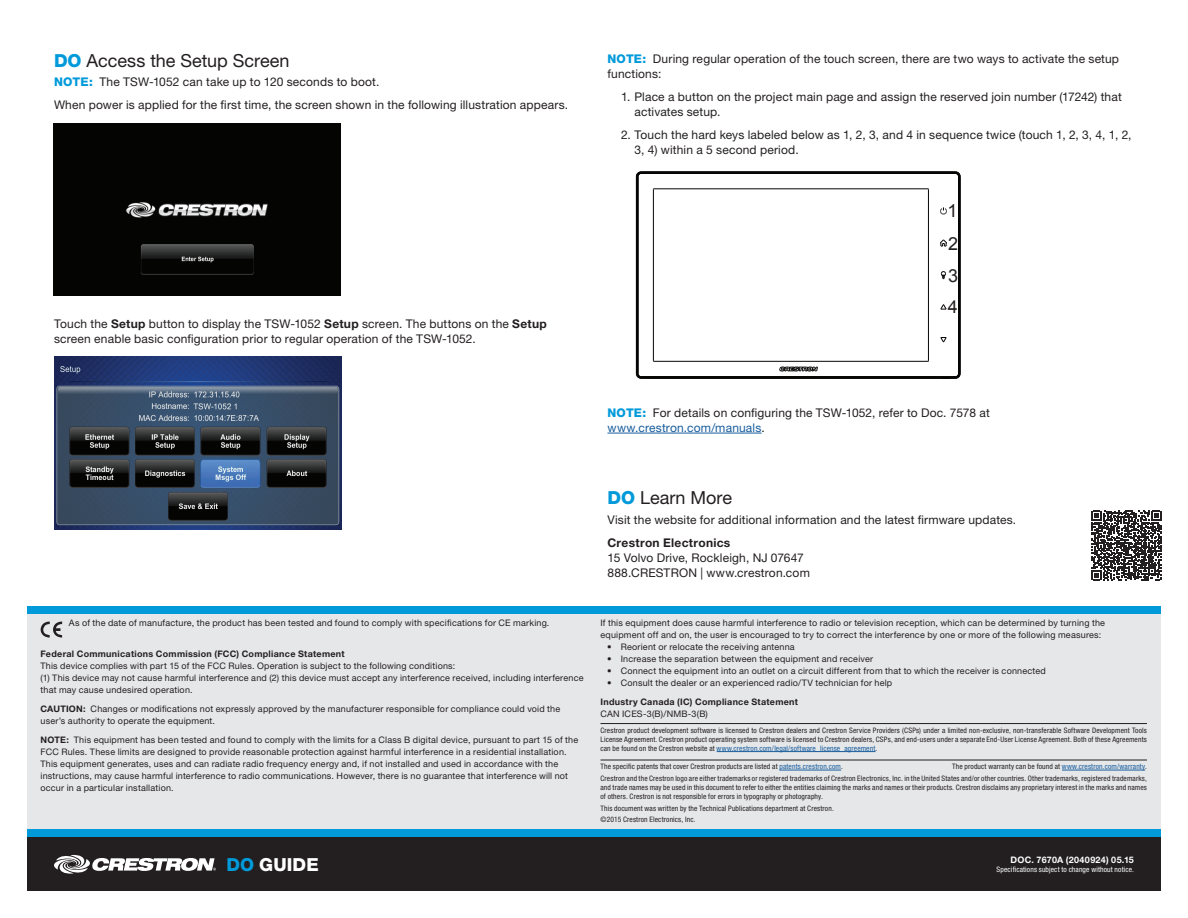
<style>
.page{position:relative;width:1188px;height:918px;background:#fff}
.page>*{position:absolute;margin:0;border:0;box-sizing:border-box;transform-origin:0 0}
.t1{font:18px "Helvetica Neue LT Std";color:#231f20}
.t2{font:800 18px "Helvetica Neue LT Std";letter-spacing:.005em;color:#fff}
.t3{font:18px/32.1px "Arial";color:#231f20;text-align:justify}
.t4{font:12px/15px "Helvetica Neue LT Std";letter-spacing:.015em;color:#231f20}
.t5{font:700 12px "Helvetica Neue LT Std";letter-spacing:.025em;color:#231f20}
.t6{font:9px/12px "Helvetica Neue LT Std";letter-spacing:.02em;color:#231f20}
.t7{font:700 9px "Helvetica Neue LT Std";letter-spacing:.03em;color:#231f20}
.t8{font:700 9px "Helvetica Neue LT Std";letter-spacing:.03em;color:#fff}
.t9{font:condensed 7.5px/9px "Helvetica Neue LT Std";letter-spacing:.02em;color:#231f20}
.t10{font:condensed 7.5px "Helvetica Neue LT Std";letter-spacing:.02em;color:#fff}
.s1{font-weight:800;color:#009ada}
.s2{font-weight:700}
.s3{color:#175d9e}
.s4{color:#009ada}
</style>
<div class="page">
<div style="left:27px;top:614px;width:1134px;height:216px;background:#e6e7e9"></div>
<div style="left:27px;top:607px;width:1134px;height:7px;background:#009ada"></div>
<div style="left:27px;top:837px;width:1134px;height:54px;background:#231f20"></div>
<div style="left:27px;top:830px;width:1134px;height:7px;background:#009ada"></div>
<svg style="left:41px;top:621px;width:21px;height:17px"></svg>
<svg style="left:54px;top:855px;width:162px;height:19px"></svg>
<hr style="left:608px;top:433px;width:154px;height:1px;background:#175d9e">
<hr style="left:600px;top:723px;width:547px;height:1px;background:#231f20">
<hr style="left:717px;top:751px;width:158px;height:1px;background:#175d9e">
<hr style="left:600px;top:760px;width:547px;height:1px;background:#231f20">
<hr style="left:779px;top:770px;width:62px;height:1px;background:#175d9e">
<hr style="left:1062px;top:770px;width:83px;height:1px;background:#175d9e">
<img style="left:54px;top:124px;width:287px;height:171px">
<img style="left:54px;top:357px;width:288px;height:173px">
<hr style="left:636px;top:177px;width:1px;height:196px;background:#050504">
<hr style="left:637px;top:177px;width:1px;height:196px;background:#050504">
<hr style="left:638px;top:177px;width:1px;height:196px;background:#050504">
<hr style="left:641px;top:378px;width:314px;height:1px;background:#050504">
<hr style="left:641px;top:377px;width:314px;height:1px;background:#050504">
<hr style="left:641px;top:376px;width:314px;height:1px;background:#050504">
<hr style="left:641px;top:173px;width:314px;height:1px;background:#050504">
<hr style="left:641px;top:172px;width:314px;height:1px;background:#050504">
<svg style="left:940px;top:304px;width:7px;height:6px"></svg>
<svg style="left:940px;top:239px;width:7px;height:8px"></svg>
<hr style="left:958px;top:177px;width:1px;height:196px;background:#050504">
<hr style="left:959px;top:177px;width:1px;height:196px;background:#050504">
<hr style="left:960px;top:177px;width:1px;height:196px;background:#050504">
<svg style="left:940px;top:337px;width:7px;height:6px"></svg>
<svg style="left:940px;top:207px;width:7px;height:8px"></svg>
<svg style="left:636px;top:369px;width:6px;height:10px"></svg>
<svg style="left:636px;top:171px;width:6px;height:6px"></svg>
<svg style="left:955px;top:171px;width:6px;height:6px"></svg>
<svg style="left:779px;top:367px;width:39px;height:5px"></svg>
<svg style="left:941px;top:271px;width:5px;height:8px"></svg>
<svg style="left:955px;top:369px;width:6px;height:10px"></svg>
<hr style="left:653px;top:189px;width:1px;height:172px;background:#050504">
<hr style="left:654px;top:361px;width:274px;height:1px;background:#050504">
<hr style="left:654px;top:189px;width:274px;height:1px;background:#050504">
<hr style="left:928px;top:189px;width:1px;height:172px;background:#050504">
<svg style="left:1092px;top:511px;width:69px;height:69px"></svg>
<h1 class="t1" style="left:54px;top:50px;width:237px"><span class="s1">DO</span> Access the Setup Screen</h1>
<h2 class="t4" style="left:54px;top:70px;width:516px;line-height:23.1px"><span class="s1">NOTE:</span> The TSW-1052 can take up to 120 seconds to boot.<br>When power is applied for the first time, the screen shown in the following illustration appears.</h2>
<h2 class="t4" style="left:54px;top:316px;width:494px">Touch the <span class="s2">Setup</span> button to display the TSW-1052 <span class="s2">Setup</span> screen. The buttons on the <span class="s2">Setup </span>screen enable basic configuration prior to regular operation of the TSW-1052.</h2>
<h2 class="t4" style="left:608px;top:51px;width:513px"><span class="s1">NOTE:</span> During regular operation of the touch screen, there are two ways to activate the setup functions:</h2>
<h2 class="t4" style="left:634px;top:89px;width:489px;text-indent:-14px">1. Place a button on the project main page and assign the reserved join number (17242) that activates setup.</h2>
<h2 class="t4" style="left:634px;top:127px;width:499px;text-indent:-14px">2. Touch the hard keys labeled below as 1, 2, 3, and 4 in sequence twice (touch 1, 2, 3, 4, 1, 2,<br>3, 4) within a 5 second period.</h2>
<h1 class="t3" style="left:948px;top:195px;width:12px">1<br>2<br>3<br>4</h1>
<h2 class="t4" style="left:608px;top:405px;width:384px"><span class="s1">NOTE:</span> For details on configuring the TSW-1052, refer to Doc. 7578 at <span class="s3">www.crestron.com/manuals</span>.</h2>
<p class="t6" style="left:69px;top:617px;width:482px">As of the date of manufacture, the product has been tested and found to comply with specifications for CE marking.</p>
<p class="t7" style="left:41px;top:648px;width:306px">Federal Communications Commission (FCC) Compliance Statement</p>
<p class="t6" style="left:41px;top:660px;width:545px">This device complies with part 15 of the FCC Rules. Operation is subject to the following conditions:<br>(1) This device may not cause harmful interference and (2) this device must accept any interference received, including interference that may cause undesired operation.</p>
<p class="t6" style="left:41px;top:703px;width:521px"><span class="s2">CAUTION:</span> Changes or modifications not expressly approved by the manufacturer responsible for compliance could void the user’s authority to operate the equipment.</p>
<p class="t6" style="left:41px;top:733px;width:539px"><span class="s2">NOTE:</span> This equipment has been tested and found to comply with the limits for a Class B digital device, pursuant to part 15 of the FCC Rules. These limits are designed to provide reasonable protection against harmful interference in a residential installation.<br>This equipment generates, uses and can radiate radio frequency energy and, if not installed and used in accordance with the instructions, may cause harmful interference to radio communications. However, there is no guarantee that interference will not occur in a particular installation.</p>
<h1 class="t1" style="left:608px;top:487px;width:126px"><span class="s1">DO</span> Learn More</h1>
<h2 class="t4" style="left:608px;top:512px;width:410px">Visit the website for additional information and the latest firmware updates.</h2>
<h2 class="t5" style="left:608px;top:535px;width:124px">Crestron Electronics</h2>
<h2 class="t4" style="left:608px;top:550px;width:204px">15 Volvo Drive, Rockleigh, NJ 07647<br>888.CRESTRON | www.crestron.com</h2>
<p class="t6" style="left:600px;top:617px;width:506px">If this equipment does cause harmful interference to radio or television reception, which can be determined by turning the equipment off and on, the user is encouraged to try to correct the interference by one or more of the following measures:</p>
<p class="t6" style="left:607px;top:641px;width:189px">• Reorient or relocate the receiving antenna</p>
<p class="t6" style="left:607px;top:653px;width:267px">• Increase the separation between the equipment and receiver</p>
<p class="t6" style="left:607px;top:665px;width:440px">• Connect the equipment into an outlet on a circuit different from that to which the receiver is connected</p>
<p class="t6" style="left:607px;top:677px;width:287px">• Consult the dealer or an experienced radio/TV technician for help</p>
<p class="t7" style="left:600px;top:696px;width:199px">Industry Canada (IC) Compliance Statement</p>
<p class="t6" style="left:600px;top:708px;width:109px">CAN ICES-3(B)/NMB-3(B)</p>
<p class="t9" style="left:600px;top:726px;width:548px;text-align:justify">Crestron product development software is licensed to Crestron dealers and Crestron Service Providers (CSPs) under a limited non-exclusive, non-transferable Software Development Tools License Agreement. Crestron product operating system software is licensed to Crestron dealers, CSPs, and end-users under a separate End-User License Agreement. Both of these Agreements can be found on the Crestron website at <span class="s3">www.crestron.com/legal/software_license_agreement</span>.</p>
<p class="t9" style="left:600px;top:762px;width:244px">The specific patents that cover Crestron products are listed at <span class="s3">patents.crestron.com</span>.</p>
<p class="t9" style="left:600px;top:761px;width:548px;line-height:11.7px;text-align:right">The product warranty can be found at <span class="s3">www.crestron.com/warranty</span>.<br>Crestron and the Crestron logo are either trademarks or registered trademarks of Crestron Electronics, Inc. in the United States and/or other countries. Other trademarks, registered trademarks,</p>
<p class="t9" style="left:600px;top:783px;width:548px">and trade names may be used in this document to refer to either the entities claiming the marks and names or their products. Crestron disclaims any proprietary interest in the marks and names of others. Crestron is not responsible for errors in typography or photography.</p>
<p class="t9" style="left:600px;top:802px;width:235px;line-height:11.7px">This document was written by the Technical Publications department at Crestron. ©2015 Crestron Electronics, Inc.</p>
<h1 class="t2" style="left:227px;top:854px;width:94px"><span class="s4">DO</span> GUIDE</h1>
<p class="t8" style="left:1011px;top:854px;width:125px">DOC. 7670A (2040924) 05.15</p>
<p class="t10" style="left:997px;top:865px;width:139px">Specifications subject to change without notice.</p>
</div>
